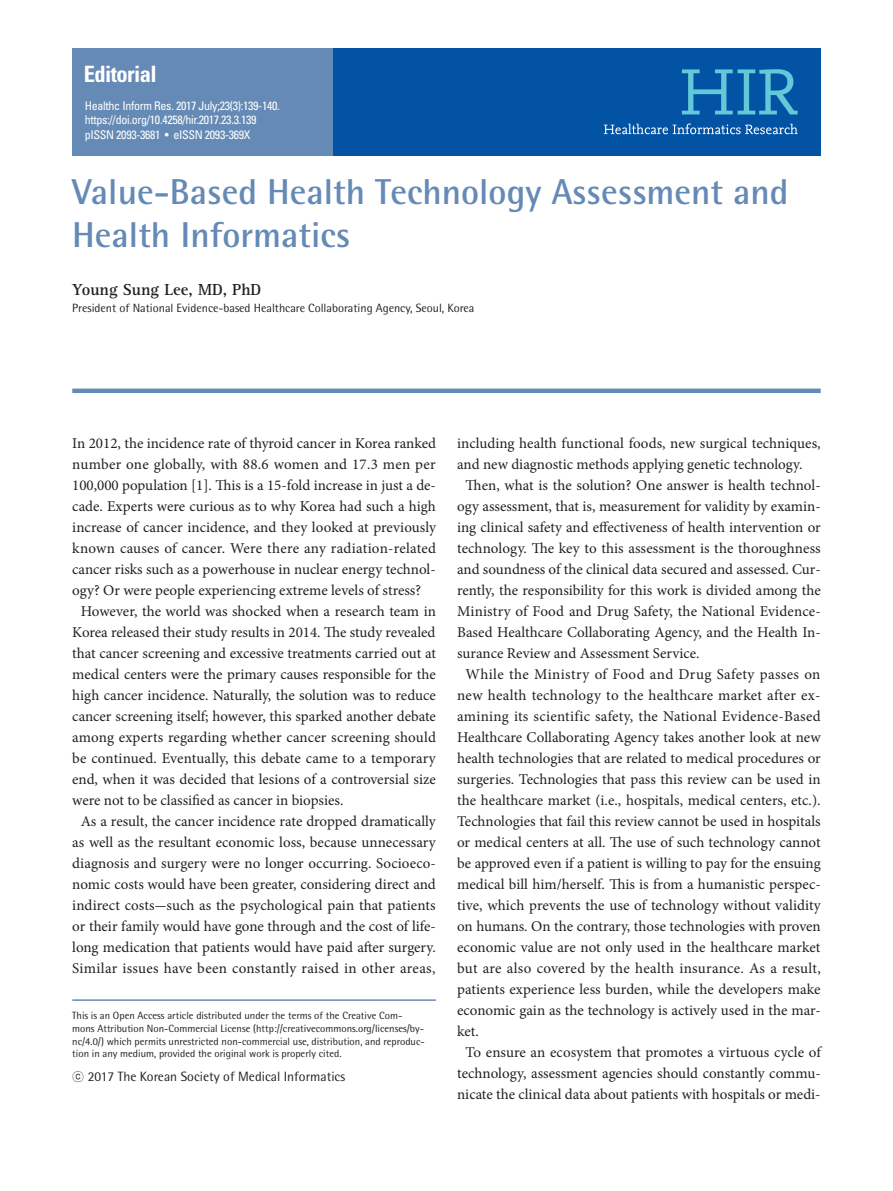
<style>
.page{position:relative;width:893px;height:1191px;background:#fff}
.page>*{position:absolute;margin:0;border:0;box-sizing:border-box;transform-origin:0 0}
.t1{font:700 36px/43.2px "Rotis Semi Sans Std";color:#658ab5}
.t2{font:700 condensed 22.5px "Univers LT Std";letter-spacing:-.025em;color:#fff}
.t3{font:700 16.5px "Rotis Serif Std";color:#231f20}
.t4{font:15px "Minion Pro";color:#231f20}
.t5{font:15px "Minion Pro";letter-spacing:.02em;color:#231f20}
.t6{font:15px "Minion Pro";letter-spacing:.025em;color:#231f20}
.t7{font:13.5px "Rotis Semi Sans Std";color:#231f20}
.t8{font:condensed 12px/14.4px "Univers LT Std";letter-spacing:-.025em;color:#fff}
.t9{font:12px "Rotis Semi Sans Std";color:#231f20}
.t10{font:10.5px/12.6px "Rotis Semi Sans Std";color:#231f20}
.s1{font-family:"Gulim";font-size:12px}
</style>
<div class="page">
<div style="left:72px;top:388px;width:749px;height:5px;background:#658ab5"></div>
<hr style="left:72px;top:999px;width:364px;height:1px;background:#658ab5">
<div style="left:72px;top:48px;width:749px;height:108px;background:#0353a5"></div>
<div style="left:72px;top:48px;width:261px;height:108px;background:#658ab5"></div>
<svg style="left:682px;top:69px;width:116px;height:45px"></svg>
<svg style="left:604px;top:124px;width:194px;height:10px"></svg>
<h2 class="t2" style="left:84px;top:61px;width:75px">Editorial</h2>
<p class="t8" style="left:85px;top:98px;width:197px">Healthc Inform Res. 2017 July;23(3):139-140. https://doi.org/10.4258/hir.2017.23.3.139 pISSN 2093-3681 • eISSN 2093-369X</p>
<h1 class="t1" style="left:72px;top:170px;width:718px">Value-Based Health Technology Assessment and<br>Health Informatics</h1>
<p class="t3" style="left:72px;top:280px;width:191px">Young Sung Lee, MD, PhD</p>
<p class="t9" style="left:72px;top:301px;width:404px">President of National Evidence-based Healthcare Collaborating Agency, Seoul, Korea</p>
<p class="t4" style="left:72px;top:433px;width:365px">In 2012, the incidence rate of thyroid cancer in Korea ranked</p>
<p class="t4" style="left:72px;top:454px;width:365px">number one globally, with 88.6 women and 17.3 men per</p>
<p class="t4" style="left:72px;top:475px;width:365px">100,000 population [1]. This is a 15-fold increase in just a de-</p>
<p class="t4" style="left:72px;top:496px;width:365px">cade. Experts were curious as to why Korea had such a high</p>
<p class="t4" style="left:72px;top:517px;width:365px">increase of cancer incidence, and they looked at previously</p>
<p class="t4" style="left:72px;top:538px;width:365px">known causes of cancer. Were there any radiation-related</p>
<p class="t4" style="left:72px;top:559px;width:365px">cancer risks such as a powerhouse in nuclear energy technol-</p>
<p class="t4" style="left:72px;top:580px;width:350px">ogy? Or were people experiencing extreme levels of stress?</p>
<p class="t4" style="left:81px;top:601px;width:357px">However, the world was shocked when a research team in</p>
<p class="t4" style="left:72px;top:622px;width:365px">Korea released their study results in 2014. The study revealed</p>
<p class="t4" style="left:72px;top:643px;width:365px">that cancer screening and excessive treatments carried out at</p>
<p class="t4" style="left:72px;top:664px;width:365px">medical centers were the primary causes responsible for the</p>
<p class="t4" style="left:72px;top:685px;width:365px">high cancer incidence. Naturally, the solution was to reduce</p>
<p class="t4" style="left:72px;top:706px;width:365px">cancer screening itself; however, this sparked another debate</p>
<p class="t4" style="left:72px;top:727px;width:365px">among experts regarding whether cancer screening should</p>
<p class="t4" style="left:72px;top:748px;width:365px">be continued. Eventually, this debate came to a temporary</p>
<p class="t4" style="left:72px;top:769px;width:365px">end, when it was decided that lesions of a controversial size</p>
<p class="t4" style="left:72px;top:790px;width:273px">were not to be classified as cancer in biopsies.</p>
<p class="t4" style="left:81px;top:811px;width:356px">As a result, the cancer incidence rate dropped dramatically</p>
<p class="t4" style="left:72px;top:832px;width:365px">as well as the resultant economic loss, because unnecessary</p>
<p class="t4" style="left:72px;top:853px;width:365px">diagnosis and surgery were no longer occurring. Socioeco-</p>
<p class="t4" style="left:72px;top:874px;width:365px">nomic costs would have been greater, considering direct and</p>
<p class="t4" style="left:72px;top:895px;width:365px">indirect costs-such as the psychological pain that patients</p>
<p class="t4" style="left:72px;top:916px;width:365px">or their family would have gone through and the cost of life-</p>
<p class="t4" style="left:72px;top:937px;width:365px">long medication that patients would have paid after surgery.</p>
<p class="t4" style="left:72px;top:958px;width:365px">Similar issues have been constantly raised in other areas,</p>
<p class="t10" style="left:72px;top:1009px;width:354px">This is an Open Access article distributed under the terms of the Creative Com&shy;mons Attribution Non-Commercial License (http://creativecommons.org/licenses/by&shy;nc/4.0/) which permits unrestricted non-commercial use, distribution, and reproduc&shy;tion in any medium, provided the original work is properly cited.</p>
<p class="t7" style="left:72px;top:1068px;width:274px"><span class="s1">ⓒ</span> 2017 The Korean Society of Medical Informatics</p>
<p class="t4" style="left:457px;top:433px;width:365px">including health functional foods, new surgical techniques,</p>
<p class="t4" style="left:457px;top:454px;width:347px">and new diagnostic methods applying genetic technology.</p>
<p class="t4" style="left:466px;top:475px;width:357px">Then, what is the solution? One answer is health technol-</p>
<p class="t4" style="left:457px;top:496px;width:365px">ogy assessment, that is, measurement for validity by examin-</p>
<p class="t4" style="left:457px;top:517px;width:365px">ing clinical safety and effectiveness of health intervention or</p>
<p class="t4" style="left:457px;top:538px;width:365px">technology. The key to this assessment is the thoroughness</p>
<p class="t4" style="left:457px;top:559px;width:365px">and soundness of the clinical data secured and assessed. Cur-</p>
<p class="t4" style="left:457px;top:580px;width:365px">rently, the responsibility for this work is divided among the</p>
<p class="t4" style="left:457px;top:601px;width:365px">Ministry of Food and Drug Safety, the National Evidence-</p>
<p class="t4" style="left:457px;top:622px;width:365px">Based Healthcare Collaborating Agency, and the Health In-</p>
<p class="t4" style="left:457px;top:643px;width:244px">surance Review and Assessment Service.</p>
<p class="t6" style="left:466px;top:664px;width:356px">While the Ministry of Food and Drug Safety passes on</p>
<p class="t4" style="left:457px;top:685px;width:365px">new health technology to the healthcare market after ex-</p>
<p class="t5" style="left:457px;top:706px;width:365px">amining its scientific safety, the National Evidence-Based</p>
<p class="t4" style="left:457px;top:727px;width:365px">Healthcare Collaborating Agency takes another look at new</p>
<p class="t4" style="left:457px;top:748px;width:365px">health technologies that are related to medical procedures or</p>
<p class="t4" style="left:457px;top:769px;width:365px">surgeries. Technologies that pass this review can be used in</p>
<p class="t4" style="left:457px;top:790px;width:365px">the healthcare market (i.e., hospitals, medical centers, etc.).</p>
<p class="t4" style="left:457px;top:811px;width:365px">Technologies that fail this review cannot be used in hospitals</p>
<p class="t4" style="left:457px;top:832px;width:365px">or medical centers at all. The use of such technology cannot</p>
<p class="t4" style="left:457px;top:853px;width:365px">be approved even if a patient is willing to pay for the ensuing</p>
<p class="t4" style="left:457px;top:874px;width:365px">medical bill him/herself. This is from a humanistic perspec-</p>
<p class="t4" style="left:457px;top:895px;width:365px">tive, which prevents the use of technology without validity</p>
<p class="t4" style="left:457px;top:916px;width:365px">on humans. On the contrary, those technologies with proven</p>
<p class="t4" style="left:457px;top:937px;width:365px">economic value are not only used in the healthcare market</p>
<p class="t5" style="left:457px;top:958px;width:365px">but are also covered by the health insurance. As a result,</p>
<p class="t4" style="left:457px;top:979px;width:365px">patients experience less burden, while the developers make</p>
<p class="t4" style="left:457px;top:1000px;width:365px">economic gain as the technology is actively used in the mar-</p>
<p class="t4" style="left:457px;top:1021px;width:23px">ket.</p>
<p class="t4" style="left:466px;top:1042px;width:357px">To ensure an ecosystem that promotes a virtuous cycle of</p>
<p class="t4" style="left:457px;top:1063px;width:365px">technology, assessment agencies should constantly commu-</p>
<p class="t4" style="left:457px;top:1084px;width:365px">nicate the clinical data about patients with hospitals or medi-</p>
</div>
